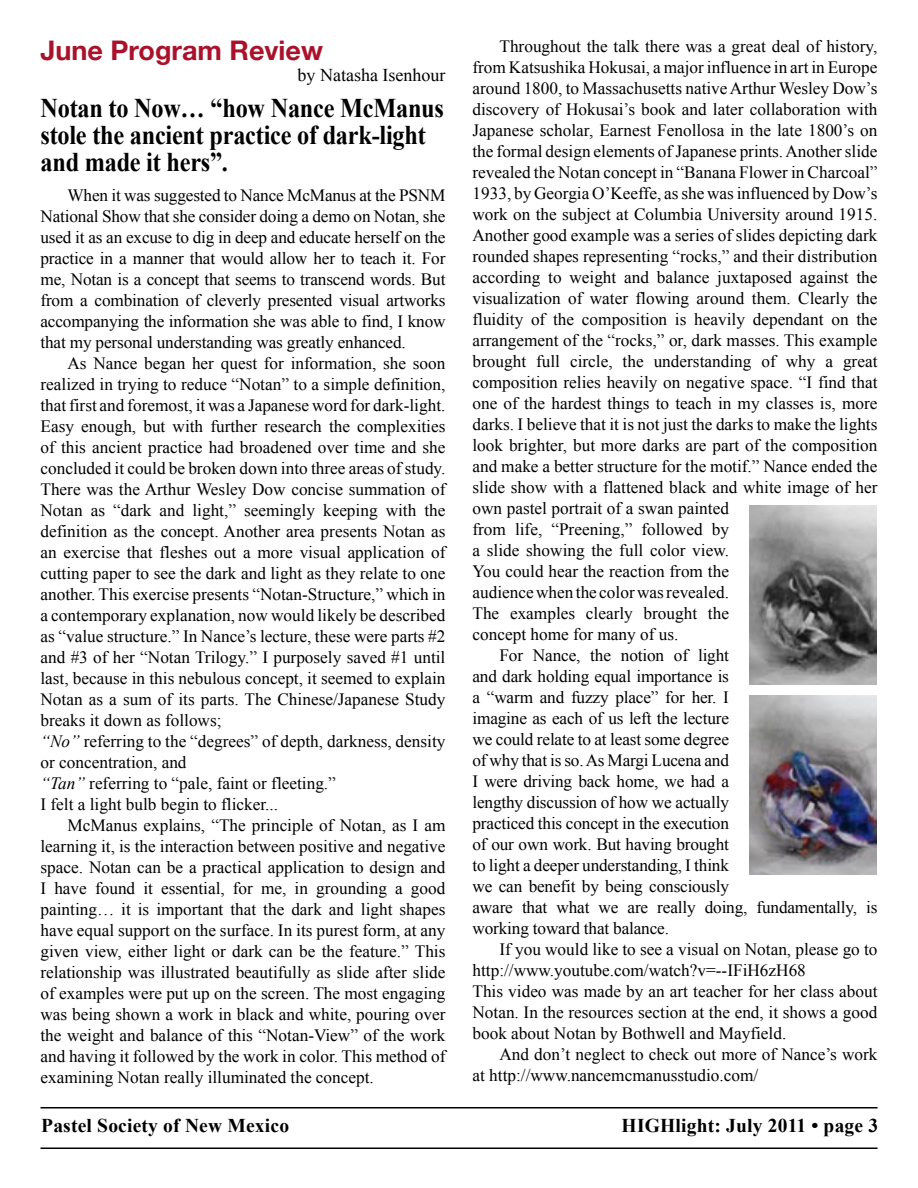
<style>
.page{position:relative;width:918px;height:1188px;background:#fff}
.page>*{position:absolute;margin:0;border:0;box-sizing:border-box;transform-origin:0 0}
.t1{font:700 27px/27px "Times New Roman";letter-spacing:-.01em;color:#000;scale:.9 1}
.t2{font:700 27px "Helvetica Neue";color:#a9122a}
.t3{font:700 19.5px "Times New Roman";letter-spacing:.01em;color:#000}
.t4{font:18px "Times New Roman";color:#000}
.t5{font:17.25px/21px "Times New Roman";color:#000}
.s1{font-style:italic}
</style>
<div class="page">
<hr style="left:40px;top:1148px;width:838px;height:1px;background:#000">
<hr style="left:40px;top:1107px;width:837px;height:1px;background:#000">
<img style="left:749px;top:506px;width:128px;height:179px">
<img style="left:749px;top:695px;width:128px;height:180px">
<p class="t2" style="left:41px;top:34px;width:284px">June Program Review</p>
<p class="t4" style="left:298px;top:63px;width:149px">by Natasha Isenhour</p>
<p class="t1" style="left:41px;top:94px;width:450px">Notan to Now… “how Nance McManus stole the ancient practice of dark-light and made it hers”.</p>
<p class="t5" style="left:41px;top:185px;width:407px;text-align:justify;text-indent:27px">When it was suggested to Nance McManus at the PSNM National Show that she consider doing a demo on Notan, she used it as an excuse to dig in deep and educate herself on the practice in a manner that would allow her to teach it. For me, Notan is a concept that seems to transcend words. But from a combination of cleverly presented visual artworks accompanying the information she was able to find, I know that my personal understanding was greatly enhanced.</p>
<p class="t5" style="left:41px;top:353px;width:407px;text-align:justify;text-indent:27px">As Nance began her quest for information, she soon realized in trying to reduce “Notan” to a simple definition, that first and foremost, it was a Japanese word for dark-light.<br>Easy enough, but with further research the complexities of this ancient practice had broadened over time and she concluded it could be broken down into three areas of study.<br>There was the Arthur Wesley Dow concise summation of Notan as “dark and light,” seemingly keeping with the definition as the concept. Another area presents Notan as an exercise that fleshes out a more visual application of cutting paper to see the dark and light as they relate to one another. This exercise presents “Notan-Structure,” which in a contemporary explanation, now would likely be described as “value structure.” In Nance’s lecture, these were parts #2 and #3 of her “Notan Trilogy.” I purposely saved #1 until last, because in this nebulous concept, it seemed to explain Notan as a sum of its parts. The Chinese/Japanese Study breaks it down as follows;</p>
<p class="t5" style="left:41px;top:731px;width:407px"><span class="s1">“No”</span> referring to the “degrees” of depth, darkness, density or concentration, and</p>
<p class="t5" style="left:41px;top:773px;width:297px"><span class="s1">“Tan”</span> referring to “pale, faint or fleeting.”</p>
<p class="t5" style="left:41px;top:794px;width:239px">I felt a light bulb begin to flicker...</p>
<p class="t5" style="left:41px;top:815px;width:407px;text-align:justify;text-indent:27px">McManus explains, “The principle of Notan, as I am learning it, is the interaction between positive and negative space. Notan can be a practical application to design and I have found it essential, for me, in grounding a good painting… it is important that the dark and light shapes have equal support on the surface. In its purest form, at any given view, either light or dark can be the feature.” This relationship was illustrated beautifully as slide after slide of examples were put up on the screen. The most engaging was being shown a work in black and white, pouring over the weight and balance of this “Notan-View” of the work and having it followed by the work in color. This method of examining Notan really illuminated the concept.</p>
<p class="t5" style="left:473px;top:36px;width:407px;text-indent:27px">Throughout the talk there was a great deal of history, from Katsushika Hokusai, a major influence in art in Europe around 1800, to Massachusetts native Arthur Wesley Dow’s discovery of Hokusai’s book and later collaboration with Japanese scholar, Earnest Fenollosa in the late 1800’s on the formal design elements of Japanese prints. Another slide revealed the Notan concept in “Banana Flower in Charcoal” 1933, by Georgia O’Keeffe, as she was influenced by Dow’s work on the subject at Columbia University around 1915.<br>Another good example was a series of slides depicting dark rounded shapes representing “rocks,” and their distribution according to weight and balance juxtaposed against the visualization of water flowing around them. Clearly the fluidity of the composition is heavily dependant on the arrangement of the “rocks,” or, dark masses. This example brought full circle, the understanding of why a great composition relies heavily on negative space. “I find that one of the hardest things to teach in my classes is, more darks. I believe that it is not just the darks to make the lights look brighter, but more darks are part of the composition and make a better structure for the motif.” Nance ended the slide show with a flattened black and white image of her own pastel portrait of a swan painted<br>from life, “Preening,” followed by<br>a slide showing the full color view.<br>You could hear the reaction from the<br>audience when the color was revealed.<br>The examples clearly brought the<br>concept home for many of us.</p>
<p class="t5" style="left:473px;top:645px;width:407px;text-indent:27px">For Nance, the notion of light<br>and dark holding equal importance is<br>a “warm and fuzzy place” for her. I<br>imagine as each of us left the lecture<br>we could relate to at least some degree<br>of why that is so. As Margi Lucena and<br>I were driving back home, we had a<br>lengthy discussion of how we actually<br>practiced this concept in the execution<br>of our own work. But having brought<br>to light a deeper understanding, I think<br>we can benefit by being consciously<br>aware that what we are really doing, fundamentally, is working toward that balance.</p>
<p class="t5" style="left:473px;top:939px;width:407px;text-indent:27px">If you would like to see a visual on Notan, please go to http://www.youtube.com/watch?v=--IFiH6zH68</p>
<p class="t5" style="left:473px;top:981px;width:407px;text-align:justify">This video was made by an art teacher for her class about Notan. In the resources section at the end, it shows a good book about Notan by Bothwell and Mayfield.</p>
<p class="t5" style="left:473px;top:1044px;width:406px;text-indent:27px">And don’t neglect to check out more of Nance’s work at http://www.nancemcmanusstudio.com/</p>
<p class="t3" style="left:41px;top:1112px;width:249px">Pastel Society of New Mexico</p>
<p class="t3" style="left:622px;top:1112px;width:258px">HIGHlight: July 2011 • page 3</p>
</div>
